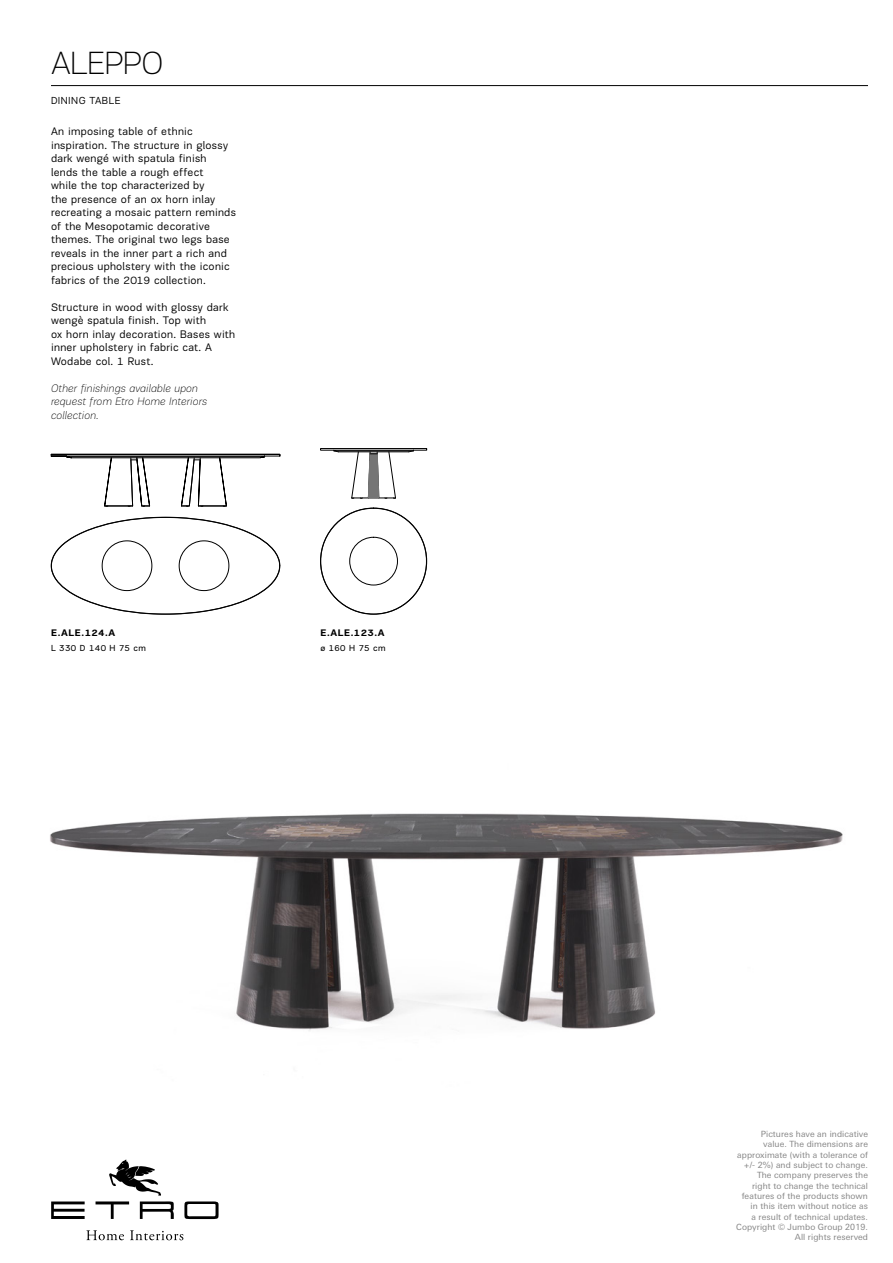
<style>
.page{position:relative;width:893px;height:1263px;background:#fff}
.page>*{position:absolute;margin:0;border:0;box-sizing:border-box;transform-origin:0 0}
.t1{font:100 33px "Encore Sans Pro PF";letter-spacing:.005em;color:#000}
.t2{font:11.25px/13.5px "Encore Sans Pro PF";letter-spacing:.025em;color:#000}
.t3{font:italic 100 11.25px/13.5px "Encore Sans Pro PF";letter-spacing:.015em;color:#000}
.t4{font:10.5px "Encore Sans Pro PF";letter-spacing:.04em;color:#000}
.t5{font:700 9.75px "Encore Sans Pro PF";letter-spacing:.045em;color:#000}
.t6{font:9px "Encore Sans Pro PF";letter-spacing:.045em;color:#000}
.t7{font:8.55px/10.4px "Linotype Univers Basic";letter-spacing:.01em;color:#868686;text-align:right}
</style>
<div class="page">
<img style="left:50px;top:813px;width:793px;height:218px">
<hr style="left:51px;top:85px;width:817px;height:1px;background:#000">
<svg style="left:198px;top:85px;width:318px;height:372px"></svg>
<hr style="left:51px;top:456px;width:214px;height:1px;background:#000">
<div style="left:51px;top:454px;width:229px;height:2px;border:1px solid #000"></div>
<svg style="left:66px;top:456px;width:214px;height:51px"></svg>
<svg style="left:51px;top:517px;width:230px;height:98px"></svg>
<div style="left:349px;top:537px;width:49px;height:48px;border:1px solid #000;border-radius:50%"></div>
<svg style="left:320px;top:448px;width:107px;height:51px"></svg>
<svg style="left:109px;top:1159px;width:52px;height:36px"></svg>
<svg style="left:96px;top:1201px;width:33px;height:18px"></svg>
<svg style="left:140px;top:1201px;width:34px;height:18px"></svg>
<svg style="left:51px;top:1201px;width:34px;height:18px"></svg>
<svg style="left:184px;top:1201px;width:35px;height:18px"></svg>
<svg style="left:86px;top:1230px;width:38px;height:10px"></svg>
<svg style="left:130px;top:1230px;width:53px;height:10px"></svg>
<h1 class="t1" style="left:51px;top:44px;width:114px">ALEPPO</h1>
<p class="t4" style="left:51px;top:95px;width:71px">DINING TABLE</p>
<p class="t2" style="left:51px;top:125px;width:186px">An imposing table of ethnic inspiration. The structure in glossy dark wengé with spatula finish lends the table a rough effect<br>while the top characterized by<br>the presence of an ox horn inlay recreating a mosaic pattern reminds of the Mesopotamic decorative themes. The original two legs base reveals in the inner part a rich and precious upholstery with the iconic fabrics of the 2019 collection.</p>
<p class="t2" style="left:51px;top:300px;width:186px">Structure in wood with glossy dark wengè spatula finish. Top with<br>ox horn inlay decoration. Bases with inner upholstery in fabric cat. A<br>Wodabe col. 1 Rust.</p>
<p class="t3" style="left:51px;top:381px;width:158px">Other finishings available upon request from Etro Home Interiors collection.</p>
<p class="t5" style="left:51px;top:627px;width:66px">E.ALE.124.A</p>
<p class="t6" style="left:51px;top:643px;width:97px">L 330 D 140 H 75 cm</p>
<p class="t5" style="left:320px;top:627px;width:66px">E.ALE.123.A</p>
<p class="t6" style="left:320px;top:643px;width:67px">ø 160 H 75 cm</p>
<p class="t7" style="left:736px;top:1129px;width:133px">Pictures have an indicative value. The dimensions are approximate (with a tolerance of +/- 2%) and subject to change.<br>The company preserves the right to change the technical features of the products shown in this item without notice as<br>a result of technical updates.<br>Copyright © Jumbo Group 2019.<br>All rights reserved</p>
</div>
